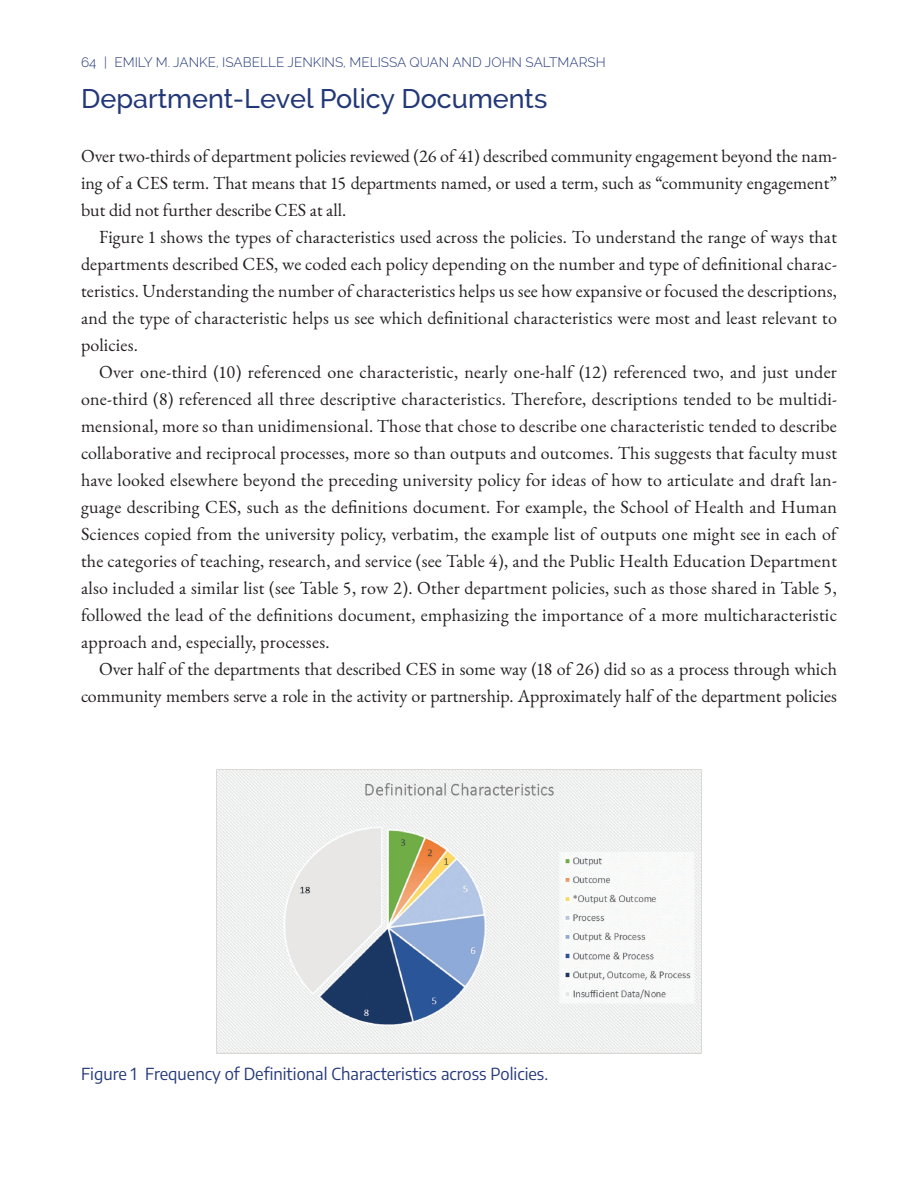
<style>
.page{position:relative;width:918px;height:1188px;background:#fff}
.page>*{position:absolute;margin:0;border:0;box-sizing:border-box;transform-origin:0 0}
.t1{font:500 27px "Raleway";color:#233879}
.t2{font:18px/27px "EB Garamond";color:#231f20;text-align:justify}
.t3{font:16.5px "Encode Sans";color:#233879}
.t4{font:300 13.5px "Raleway";color:#233879}
</style>
<div class="page">
<img style="left:216px;top:770px;width:486px;height:283px">
<p class="t4" style="left:81px;top:54px;width:526px">64 | EMILY M. JANKE, ISABELLE JENKINS, MELISSA QUAN AND JOHN SALTMARSH</p>
<h1 class="t1" style="left:81px;top:82px;width:468px">Department-Level Policy Documents</h1>
<p class="t2" style="left:81px;top:142px;width:758px">Over two-thirds of department policies reviewed (26 of 41) described community engagement beyond the nam&shy;ing of a CES term. That means that 15 departments named, or used a term, such as “community engagement” but did not further describe CES at all.</p>
<p class="t2" style="left:81px;top:223px;width:758px;text-indent:18px">Figure 1 shows the types of characteristics used across the policies. To understand the range of ways that departments described CES, we coded each policy depending on the number and type of definitional charac&shy;teristics. Understanding the number of characteristics helps us see how expansive or focused the descriptions, and the type of characteristic helps us see which definitional characteristics were most and least relevant to policies.</p>
<p class="t2" style="left:81px;top:358px;width:758px;text-indent:18px">Over one-third (10) referenced one characteristic, nearly one-half (12) referenced two, and just under one-third (8) referenced all three descriptive characteristics. Therefore, descriptions tended to be multidi&shy;mensional, more so than unidimensional. Those that chose to describe one characteristic tended to describe collaborative and reciprocal processes, more so than outputs and outcomes. This suggests that faculty must have looked elsewhere beyond the preceding university policy for ideas of how to articulate and draft lan&shy;guage describing CES, such as the definitions document. For example, the School of Health and Human Sciences copied from the university policy, verbatim, the example list of outputs one might see in each of the categories of teaching, research, and service (see Table 4), and the Public Health Education Department also included a similar list (see Table 5, row 2). Other department policies, such as those shared in Table 5, followed the lead of the definitions document, emphasizing the importance of a more multicharacteristic approach and, especially, processes.</p>
<p class="t2" style="left:81px;top:655px;width:758px;text-align:right">Over half of the departments that described CES in some way (18 of 26) did so as a process through which community members serve a role in the activity or partnership. Approximately half of the department policies</p>
<p class="t3" style="left:81px;top:1063px;width:469px">Figure 1 Frequency of Definitional Characteristics across Policies.</p>
</div>
